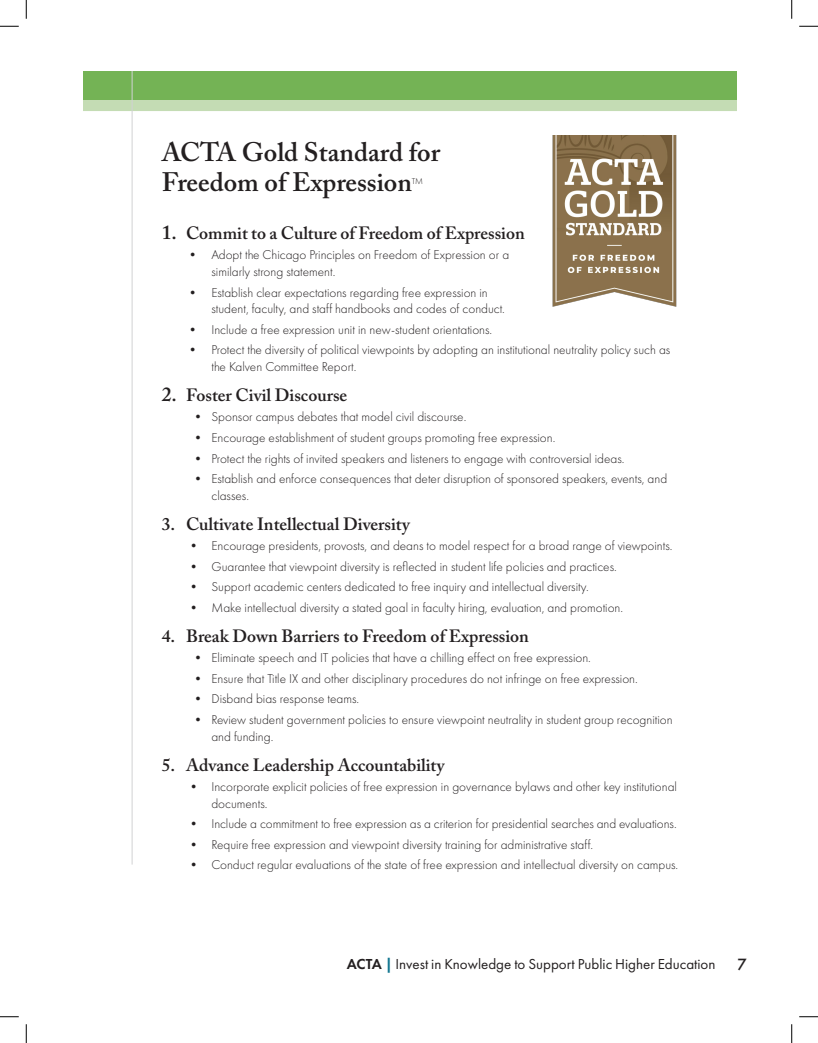
<style>
.page{position:relative;width:818px;height:1043px;background:#fff}
.page>*{position:absolute;margin:0;border:0;box-sizing:border-box;transform-origin:0 0}
.t1{font:600 26.5px/29.9px "Adobe Caslon Pro";color:#231f20}
.t2{font:600 17.75px "Adobe Caslon Pro";color:#231f20}
.t3{font:15px "Futura PT";color:#231f20}
.t4{font:500 15px "Futura";color:#231f20}
.t5{font:300 13.25px/16.6px "Futura PT";color:#231f20}
.Footnote_Text{font:300 8.75px "Futura PT";color:#231f20}
.s1{font-size:19.88px}
.s2{font-weight:600}
.s3{font-weight:800;color:#10758f}
</style>
<div class="page">
<div style="left:83px;top:71px;width:653px;height:31px;background:#74b355"></div>
<div style="left:83px;top:100px;width:653px;height:11px;background:#c4dcb4"></div>
<hr style="left:132px;top:71px;width:1px;height:793px;background:#d1d2d4">
<img style="left:552px;top:135px;width:125px;height:171px">
<svg style="left:0;top:25px;width:19px;height:2px"></svg>
<svg style="left:799px;top:25px;width:19px;height:2px"></svg>
<svg style="left:0;top:1016px;width:19px;height:1px"></svg>
<svg style="left:799px;top:1016px;width:19px;height:1px"></svg>
<svg style="left:25px;top:0;width:2px;height:19px"></svg>
<svg style="left:25px;top:1024px;width:2px;height:18px"></svg>
<svg style="left:791px;top:0;width:1px;height:19px"></svg>
<svg style="left:791px;top:1024px;width:1px;height:18px"></svg>
<p class="t1" style="left:162px;top:137px;width:280px">ACTA Gold Standard for<br>Freedom of Expression</p>
<p class="Footnote_Text" style="left:411px;top:176px;width:13px">TM</p>
<p class="t2" style="left:162px;top:222px;width:364px"><span class="s1">1.</span> Commit to a Culture of Freedom of Expression</p>
<p class="t5" style="left:211px;top:247px;width:299px;text-indent:-25px">• Adopt the Chicago Principles on Freedom of Expression or a similarly strong statement.</p>
<p class="t5" style="left:211px;top:284px;width:295px;text-indent:-25px">• Establish clear expectations regarding free expression in student, faculty, and staff handbooks and codes of conduct.</p>
<p class="t5" style="left:186px;top:321px;width:308px">• Include a free expression unit in new-student orientations.</p>
<p class="t5" style="left:211px;top:342px;width:460px;text-indent:-25px">• Protect the diversity of political viewpoints by adopting an institutional neutrality policy such as the Kalven Committee Report.</p>
<p class="t2" style="left:162px;top:384px;width:187px"><span class="s1">2.</span> Foster Civil Discourse</p>
<p class="t5" style="left:191px;top:409px;width:276px">• Sponsor campus debates that model civil discourse.</p>
<p class="t5" style="left:191px;top:429px;width:365px">• Encourage establishment of student groups promoting free expression.</p>
<p class="t5" style="left:191px;top:450px;width:434px">• Protect the rights of invited speakers and listeners to engage with controversial ideas.</p>
<p class="t5" style="left:211px;top:470px;width:457px;text-indent:-20px">• Establish and enforce consequences that deter disruption of sponsored speakers, events, and classes.</p>
<p class="t2" style="left:162px;top:513px;width:250px">3. Cultivate Intellectual Diversity</p>
<p class="t5" style="left:187px;top:537px;width:487px">• Encourage presidents, provosts, and deans to model respect for a broad range of viewpoints.</p>
<p class="t5" style="left:187px;top:558px;width:431px">• Guarantee that viewpoint diversity is reflected in student life policies and practices.</p>
<p class="t5" style="left:187px;top:578px;width:403px">• Support academic centers dedicated to free inquiry and intellectual diversity.</p>
<p class="t5" style="left:187px;top:599px;width:437px">• Make intellectual diversity a stated goal in faculty hiring, evaluation, and promotion.</p>
<p class="t2" style="left:162px;top:625px;width:369px">4. Break Down Barriers to Freedom of Expression</p>
<p class="t5" style="left:191px;top:649px;width:401px">• Eliminate speech and IT policies that have a chilling effect on free expression.</p>
<p class="t5" style="left:191px;top:670px;width:447px">• Ensure that Title IX and other disciplinary procedures do not infringe on free expression.</p>
<p class="t5" style="left:191px;top:691px;width:169px">• Disband bias response teams.</p>
<p class="t5" style="left:211px;top:711px;width:462px;text-indent:-20px">• Review student government policies to ensure viewpoint neutrality in student group recognition and funding.</p>
<p class="t2" style="left:162px;top:754px;width:284px">5. Advance Leadership Accountability</p>
<p class="t5" style="left:211px;top:778px;width:467px;text-indent:-24px">• Incorporate explicit policies of free expression in governance bylaws and other key institutional documents.</p>
<p class="t5" style="left:187px;top:815px;width:491px">• Include a commitment to free expression as a criterion for presidential searches and evaluations.</p>
<p class="t5" style="left:187px;top:836px;width:407px">• Require free expression and viewpoint diversity training for administrative staff.</p>
<p class="t5" style="left:187px;top:856px;width:492px">• Conduct regular evaluations of the state of free expression and intellectual diversity on campus.</p>
<p class="t3" style="left:347px;top:955px;width:370px"><span class="s2">ACTA</span> <span class="s3">|</span> Invest in Knowledge to Support Public Higher Education</p>
<p class="t4" style="left:737px;top:954px;width:11px">7</p>
</div>
